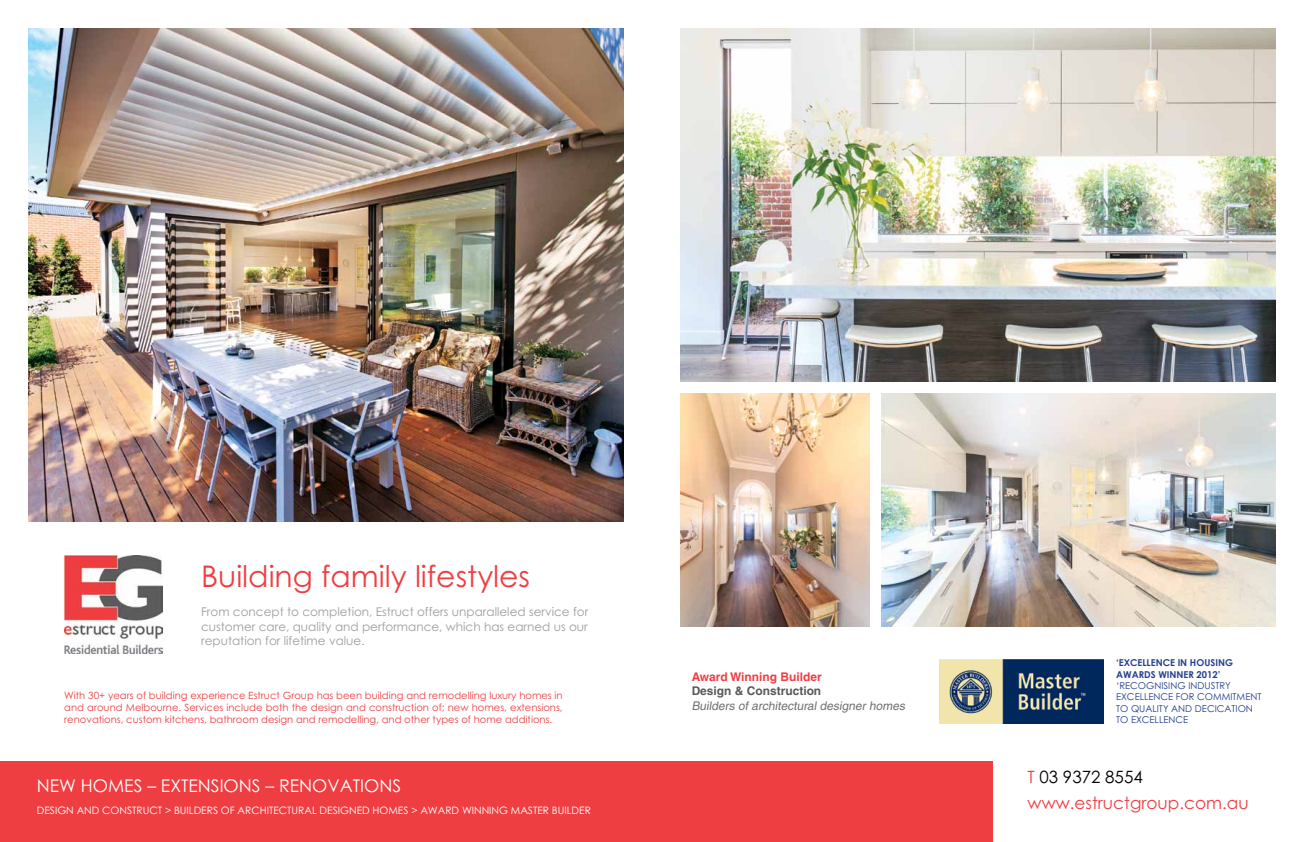
<style>
.page{position:relative;width:1304px;height:842px;background:#fff}
.page>*{position:absolute;margin:0;border:0;box-sizing:border-box;transform-origin:0 0}
.t1{font:29.8px "Century Gothic";color:#ef3e42}
.t2{font:17.6px "Century Gothic";color:#fff}
.t3{font:16.9px/26.1px "Century Gothic";color:#ef3e42}
.t4{font:12px/14.4px "Century Gothic";color:#9b9da0;text-align:justify}
.t5{font:italic 12px "Helvetica";color:#6f7073}
.t6{font:700 12px "Helvetica";color:#ef3e42}
.t7{font:700 12px "Helvetica";color:#58595b}
.t8{font:10.2px "Century Gothic";color:#fff}
.t9{font:10px/12px "Century Gothic";color:#ef3e42;text-align:justify}
.t10{font:9.5px/11.4px "Century Gothic";color:#25408f}
.t11{font:700 9.5px/11.4px "Century Gothic";color:#25408f}
.s1{color:#000}
</style>
<div class="page">
<img style="left:680px;top:393px;width:190px;height:234px">
<img style="left:680px;top:28px;width:596px;height:354px">
<img style="left:881px;top:393px;width:395px;height:233px">
<img style="left:28px;top:28px;width:596px;height:494px">
<div style="left:0;top:761px;width:992px;height:81px;background:#ef3e42"></div>
<img style="left:64px;top:556px;width:98px;height:97px">
<img style="left:940px;top:659px;width:164px;height:64px">
<h1 class="t1" style="left:201px;top:558px;width:331px">Building family lifestyles</h1>
<p class="t4" style="left:201px;top:605px;width:389px">From concept to completion, Estruct offers unparalleled service for customer care, quality and performance, which has earned us our reputation for lifetime value.</p>
<p class="t9" style="left:64px;top:689px;width:500px">With 30+ years of building experience Estruct Group has been building and remodelling luxury homes in and around Melbourne. Services include both the design and construction of; new homes, extensions, renovations, custom kitchens, bathroom design and remodelling, and other types of home additions.</p>
<h2 class="t2" style="left:37px;top:775px;width:366px">NEW HOMES – EXTENSIONS – RENOVATIONS</h2>
<p class="t8" style="left:37px;top:804px;width:556px">DESIGN AND CONSTRUCT &gt; BUILDERS OF ARCHITECTURAL DESIGNED HOMES &gt; AWARD WINNING MASTER BUILDER</p>
<p class="t6" style="left:692px;top:669px;width:132px">Award Winning Builder</p>
<p class="t7" style="left:692px;top:684px;width:131px">Design &amp; Construction</p>
<p class="t5" style="left:692px;top:698px;width:217px">Builders of architectural designer homes</p>
<p class="t11" style="left:1116px;top:657px;width:118px">‘EXCELLENCE IN HOUSING<br>AWARDS WINNER 2012’</p>
<p class="t10" style="left:1116px;top:680px;width:147px">‘RECOGNISING INDUSTRY<br>EXCELLENCE FOR COMMITMENT<br>TO QUALITY AND DECICATION<br>TO EXCELLENCE</p>
<h3 class="t3" style="left:1028px;top:763px;width:223px">T <span class="s1">03 9372 8554 </span>www.estructgroup.com.au</h3>
</div>
